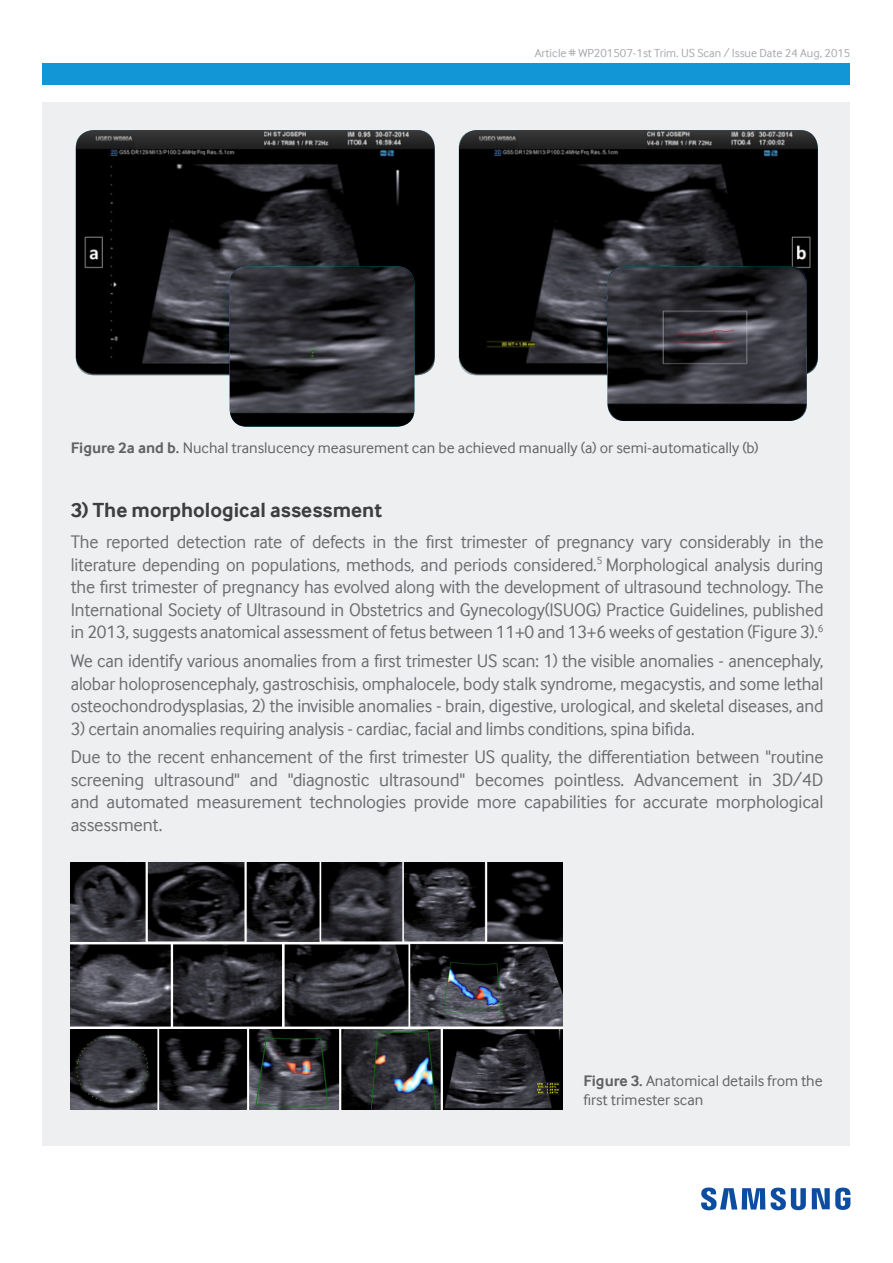
<style>
.page{position:relative;width:893px;height:1263px;background:#fff}
.page>*{position:absolute;margin:0;border:0;box-sizing:border-box;transform-origin:0 0}
.t1{font:700 21px "Samsung Inter Face";color:#3e3e3f}
.t2{font:18.75px/22.5px "Samsung Inter Face";letter-spacing:-.01em;color:#6c6d70;text-align:justify;scale:.96 1}
.t3{font:15.75px/19.5px "Samsung Inter Face";color:#636366}
.t4{font:12px "Samsung Inter Face";color:#a8a9ad}
.s1{font-weight:700}
</style>
<div class="page">
<div style="left:43px;top:102px;width:807px;height:1044px;background:#edeff0"></div>
<div style="left:43px;top:64px;width:807px;height:21px;background:#1396d5"></div>
<svg style="left:701px;top:1187px;width:64px;height:23px"></svg>
<svg style="left:771px;top:1187px;width:35px;height:23px"></svg>
<svg style="left:812px;top:1187px;width:38px;height:23px"></svg>
<img style="left:71px;top:862px;width:492px;height:247px">
<img style="left:76px;top:130px;width:359px;height:245px">
<img style="left:230px;top:266px;width:184px;height:161px">
<img style="left:459px;top:130px;width:359px;height:245px">
<img style="left:607px;top:266px;width:200px;height:155px">
<div style="left:128px;top:131px;width:136px;height:17px;background:#2c2c2c"></div>
<div style="left:512px;top:131px;width:134px;height:17px;background:#2c2c2c"></div>
<p class="t4" style="left:535px;top:46px;width:317px">Article # WP201507-1st Trim. US Scan / Issue Date 24 Aug, 2015</p>
<p class="t3" style="left:71px;top:438px;width:689px"><span class="s1">Figure 2a and b.</span> Nuchal translucency measurement can be achieved manually (a) or semi-automatically (b)</p>
<p class="t1" style="left:71px;top:498px;width:313px">3) The morphological assessment</p>
<p class="t2" style="left:71px;top:530px;width:785px">The reported detection rate of defects in the first trimester of pregnancy vary considerably in the literature depending on populations, methods, and periods considered.<sup>5</sup> Morphological analysis during the first trimester of pregnancy has evolved along with the development of ultrasound technology. The International Society of Ultrasound in Obstetrics and Gynecology(ISUOG) Practice Guidelines, published in 2013, suggests anatomical assessment of fetus between 11+0 and 13+6 weeks of gestation (Figure 3).<sup>6</sup></p>
<p class="t2" style="left:71px;top:649px;width:785px">We can identify various anomalies from a first trimester US scan: 1) the visible anomalies - anencephaly, alobar holoprosencephaly, gastroschisis, omphalocele, body stalk syndrome, megacystis, and some lethal osteochondrodysplasias, 2) the invisible anomalies - brain, digestive, urological, and skeletal diseases, and</p>
<p class="t2" style="left:71px;top:717px;width:651px">3) certain anomalies requiring analysis - cardiac, facial and limbs conditions, spina bifida.</p>
<p class="t2" style="left:71px;top:746px;width:785px">Due to the recent enhancement of the first trimester US quality, the differentiation between "routine screening ultrasound" and "diagnostic ultrasound" becomes pointless. Advancement in 3D/4D and automated measurement technologies provide more capabilities for accurate morphological assessment.</p>
<p class="t3" style="left:583px;top:1070px;width:241px"><span class="s1">Figure 3.</span> Anatomical details from the first trimester scan</p>
</div>
